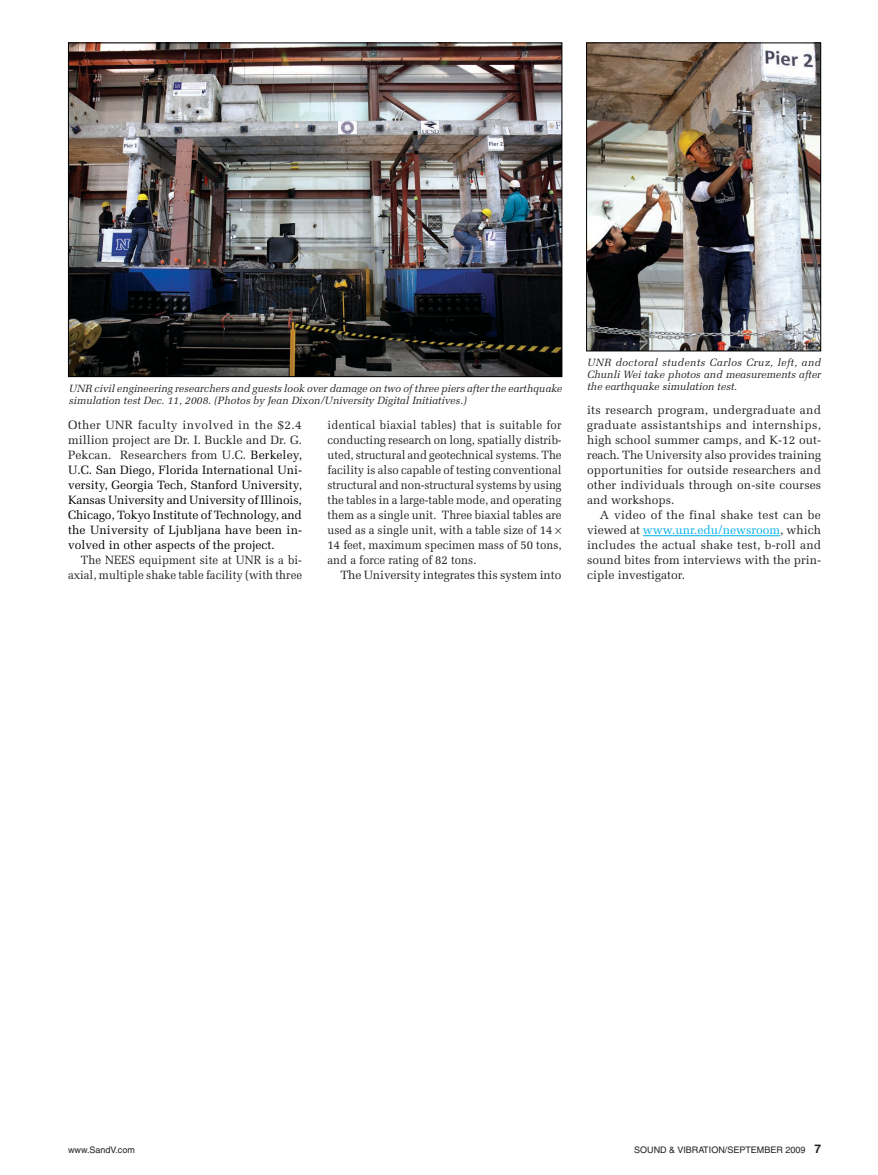
<style>
.page{position:relative;width:878px;height:1175px;background:#fff}
.page>*{position:absolute;margin:0;border:0;box-sizing:border-box;transform-origin:0 0}
.t1{font:12px/15px "Melior";color:#231f20;text-align:right;scale:.95 1}
.t2{font:12px/15px "Melior";color:#231f20;text-align:justify}
.t3{font:12px/15px "Melior";color:#000;text-align:justify}
.t4{font:italic 10.5px/12px "Melior";color:#231f20}
.t5{font:9px "Helvetica";color:#231f20}
.s1{color:#231f20}
.s2{color:#00aeef}
.s3{font-weight:700;font-size:12px}
</style>
<div class="page">
<img style="left:70px;top:45px;width:490px;height:330px">
<hr style="left:643px;top:535px;width:137px;height:1px;background:#00aeef">
<img style="left:588px;top:45px;width:231px;height:304px">
<div style="left:586px;top:43px;width:235px;height:308px;border:1px solid #000"></div>
<p class="t4" style="left:69px;top:383px;width:495px">UNR civil engineering researchers and guests look over damage on two of three piers after the earthquake simulation test Dec. 11, 2008. (Photos by Jean Dixon/University Digital Initiatives.)</p>
<p class="t1" style="left:327px;top:417px;width:248px;text-align:left">identical biaxial tables) that is suitable for conducting research on long, spatially distrib&shy;uted, structural and geotechnical systems. The facility is also capable of testing conventional structural and non-structural systems by using the tables in a large-table mode, and operating them as a single unit. Three biaxial tables are used as a single unit, with a table size of 14<br>14 feet, maximum specimen mass of 50 tons, and a force rating of 82 tons.</p>
<p class="t2" style="left:340px;top:567px;width:222px">The University integrates this system into</p>
<p class="t3" style="left:68px;top:417px;width:235px"><span class="s1">Other UNR faculty involved in the $2.4 million project are Dr. I. Buckle and Dr. G.<br>Pekcan. Researchers from U.C.</span> Berkeley, U.C. San Diego, Florida International Uni&shy;versity, Georgia Tech, Stanford University, Kansas University and University of Illinois, Chicago, Tokyo Institute of Technology, and the University of Ljubljana have been in&shy;volved in other aspects of the project.</p>
<p class="t1" style="left:68px;top:552px;width:248px">The NEES equipment site at UNR is a bi&shy;axial, multiple shake table facility (with three</p>
<p class="t4" style="left:587px;top:356px;width:235px;text-align:justify">UNR doctoral students Carlos Cruz, left, and Chunli Wei take photos and measurements after the earthquake simulation test.</p>
<p class="t2" style="left:587px;top:402px;width:235px">its research program, undergraduate and graduate assistantships and internships, high school summer camps, and K-12 out&shy;reach. The University also provides training opportunities for outside researchers and other individuals through on-site courses and workshops.</p>
<p class="t2" style="left:587px;top:507px;width:235px;text-indent:13px">A video of the final shake test can be viewed at <span class="s2">www.unr.edu/newsroom</span>, which includes the actual shake test, b-roll and sound bites from interviews with the prin&shy;ciple investigator.</p>
<p class="t5" style="left:68px;top:1144px;width:68px">www.SandV.com</p>
<p class="t5" style="left:634px;top:1144px;width:188px">SOUND &amp; VIBRATION/SEPTEMBER 2009 <span class="s3">7</span></p>
</div>
